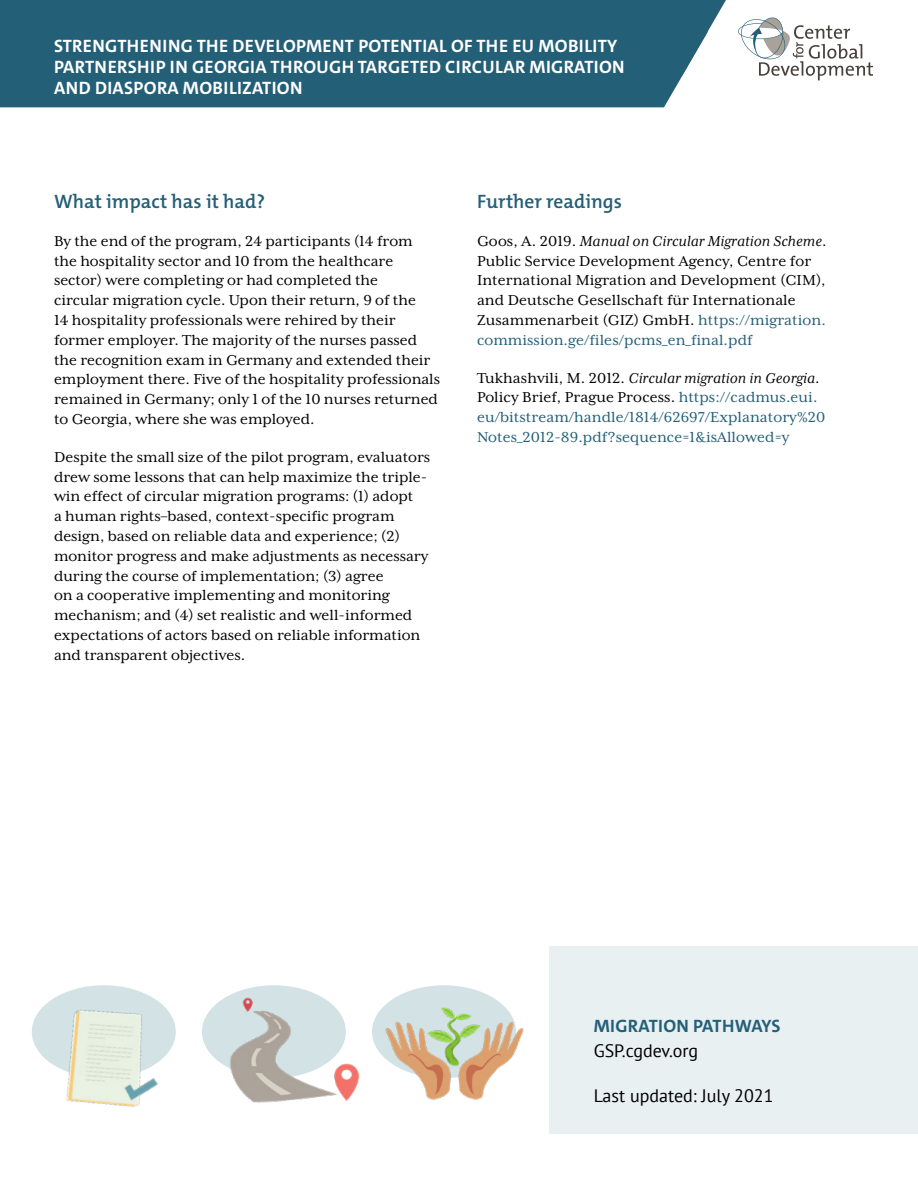
<style>
.page{position:relative;width:918px;height:1188px;background:#fff}
.page>*{position:absolute;margin:0;border:0;box-sizing:border-box;transform-origin:0 0}
.Section_header{font:600 19.5px "The Mix C4 s";color:#235f77}
.Box_info{font:700 18px/21px "The Mix C4 s";letter-spacing:.02em;color:#fff}
.Box_category{font:18px "PT Sans";color:#000}
.Box_info-2{font:700 18px "The Mix C4 s";letter-spacing:.02em;color:#235f77}
.t1{font:16.5px/19.8px "Mrs Eaves XL Serif OT";color:#000}
.t2{font:16.5px/19.8px "Mrs Eaves XL Serif OT";letter-spacing:.005em;color:#235f77}
.s1{font-style:italic}
.s2{color:#235f77}
.s3{color:#000}
.s4{font-style:italic;color:#000}
</style>
<div class="page">
<div style="left:549px;top:946px;width:369px;height:188px;background:#e9f0f1"></div>
<div style="left:0;top:0;width:726px;height:31px;background:#235f77"></div>
<div style="left:0;top:31px;width:708px;height:76px;background:#235f77"></div>
<svg style="left:738px;top:17px;width:135px;height:63px"></svg>
<div style="left:202px;top:985px;width:144px;height:93px;background:#d3e2e5;border-radius:50%"></div>
<div style="left:372px;top:985px;width:144px;height:93px;background:#d3e2e5;border-radius:50%"></div>
<img style="left:382px;top:985px;width:142px;height:115px">
<img style="left:32px;top:985px;width:171px;height:122px">
<img style="left:212px;top:985px;width:148px;height:118px">
<p class="Box_info" style="left:54px;top:35px;width:572px">STRENGTHENING THE DEVELOPMENT POTENTIAL OF THE EU MOBILITY<br>PARTNERSHIP IN GEORGIA THROUGH TARGETED CIRCULAR MIGRATION<br>AND DIASPORA MOBILIZATION</p>
<p class="Section_header" style="left:54px;top:189px;width:213px">What impact has it had?</p>
<p class="t1" style="left:54px;top:231px;width:388px">By the end of the program, 24 participants (14 from<br>the hospitality sector and 10 from the healthcare sector) were completing or had completed the<br>circular migration cycle. Upon their return, 9 of the<br>14 hospitality professionals were rehired by their former employer. The majority of the nurses passed the recognition exam in Germany and extended their employment there. Five of the hospitality professionals remained in Germany; only 1 of the 10 nurses returned to Georgia, where she was employed.</p>
<p class="t1" style="left:54px;top:447px;width:378px">Despite the small size of the pilot program, evaluators drew some lessons that can help maximize the triple&shy;win effect of circular migration programs: (1) adopt<br>a human rights–based, context-specific program design, based on reliable data and experience; (2) monitor progress and make adjustments as necessary during the course of implementation; (3) agree<br>on a cooperative implementing and monitoring mechanism; and (4) set realistic and well-informed expectations of actors based on reliable information and transparent objectives.</p>
<p class="Section_header" style="left:477px;top:189px;width:147px">Further readings</p>
<p class="t1" style="left:477px;top:231px;width:351px">Goos, A. 2019. <span class="s1">Manual on Circular Migration Scheme</span>.<br>Public Service Development Agency, Centre for International Migration and Development (CIM), and Deutsche Gesellschaft für Internationale Zusammenarbeit (GIZ) GmbH. <span class="s2">https://migration. commission.ge/files/pcms_en_final.pdf</span></p>
<p class="t2" style="left:477px;top:368px;width:350px"><span class="s3">Tukhashvili, M. 2012.</span> <span class="s4">Circular migration in Georgia</span><span class="s3">.<br>Policy Brief, Prague Process.</span> https://cadmus.eui. eu/bitstream/handle/1814/62697/Explanatory%20<br>Notes_2012-89.pdf?sequence=1&amp;isAllowed=y</p>
<p class="Box_info-2" style="left:594px;top:1014px;width:188px">MIGRATION PATHWAYS</p>
<p class="Box_category" style="left:594px;top:1039px;width:106px">GSP.cgdev.org</p>
<p class="Box_category" style="left:594px;top:1084px;width:181px">Last updated: July 2021</p>
</div>
